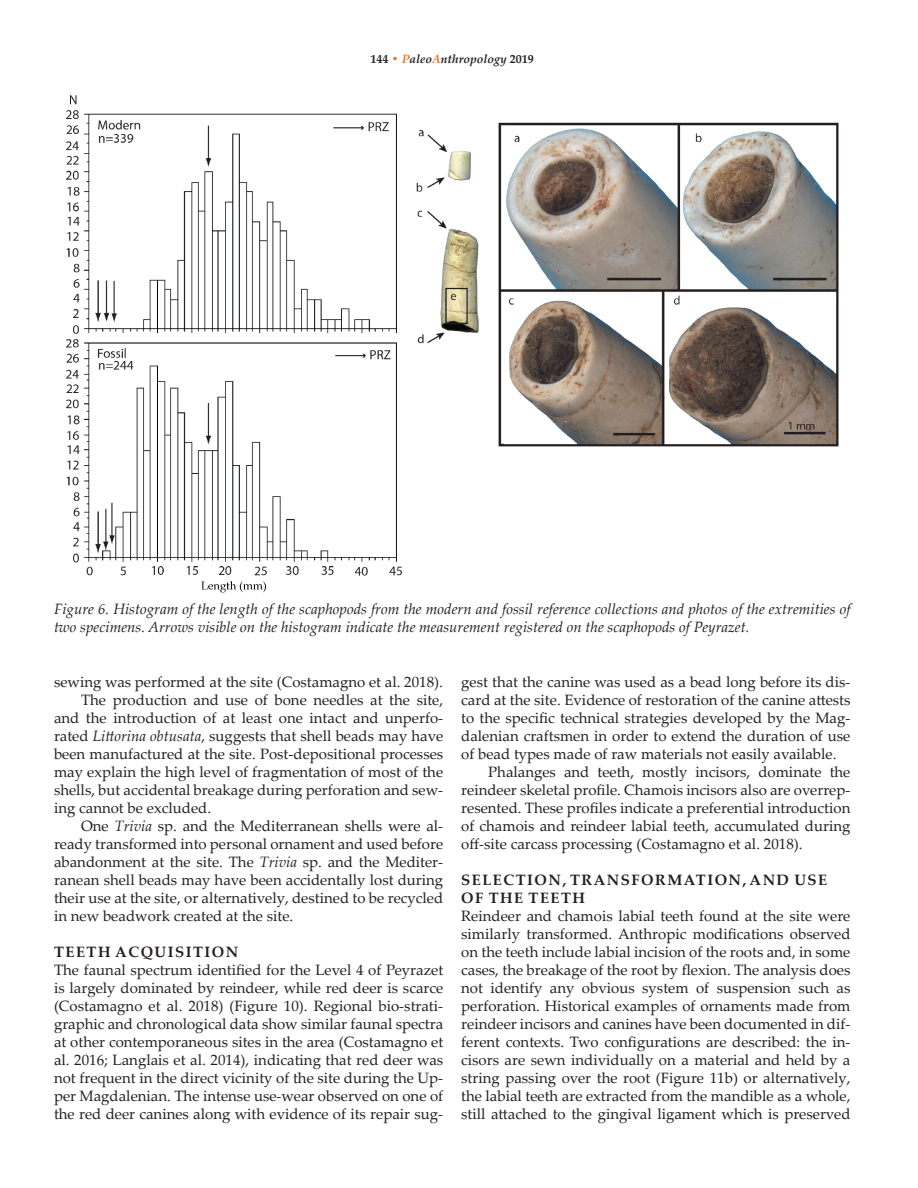
<style>
.page{position:relative;width:918px;height:1188px;background:#fff}
.page>*{position:absolute;margin:0;border:0;box-sizing:border-box;transform-origin:0 0}
.article_first_paragr{font:15px/18px "Palatino Linotype";color:#231f20;text-align:justify}
.article_paragraph{font:15px/18px "Palatino Linotype";color:#231f20;text-align:justify}
.figure_caption{font:italic 15px/18px "Palatino Linotype";color:#231f20}
.t1{font:700 15px/18px "Palatino Linotype";letter-spacing:.1em;color:#231f20}
.t2{font:italic 700 12px "Palatino Linotype";color:#231f20}
.s1{font-style:normal}
.s2{font-style:normal;color:#f36e21}
.s3{color:#f36e21}
.s4{font-style:italic}
</style>
<div class="page">
<img style="left:66px;top:95px;width:773px;height:498px">
<p class="t2" style="left:370px;top:50px;width:165px"><span class="s1">144</span> <span class="s2">•</span> <span class="s3">P</span>aleo<span class="s3">A</span>nthropology <span class="s1">2019</span></p>
<p class="figure_caption" style="left:54px;top:599px;width:798px">Figure 6. Histogram of the length of the scaphopods from the modern and fossil reference collections and photos of the extremities of two specimens. Arrows visible on the histogram indicate the measurement registered on the scaphopods of Peyrazet.</p>
<p class="article_first_paragr" style="left:54px;top:672px;width:391px">sewing was performed at the site (Costamagno et al. 2018).</p>
<p class="article_paragraph" style="left:54px;top:690px;width:391px;text-indent:27px">The production and use of bone needles at the site, and the introduction of at least one intact and unperfo&shy;rated <span class="s4">Littorina obtusata</span>, suggests that shell beads may have been manufactured at the site. Post-depositional processes may explain the high level of fragmentation of most of the shells, but accidental breakage during perforation and sew&shy;ing cannot be excluded.</p>
<p class="article_paragraph" style="left:54px;top:816px;width:391px;text-indent:27px">One <span class="s4">Trivia</span> sp. and the Mediterranean shells were al&shy;ready transformed into personal ornament and used before abandonment at the site. The <span class="s4">Trivia</span> sp. and the Mediter&shy;ranean shell beads may have been accidentally lost during their use at the site, or alternatively, destined to be recycled in new beadwork created at the site.</p>
<p class="t1" style="left:54px;top:942px;width:186px">TEETH ACQUISITION</p>
<p class="article_first_paragr" style="left:54px;top:960px;width:391px">The faunal spectrum identified for the Level 4 of Peyrazet is largely dominated by reindeer, while red deer is scarce (Costamagno et al. 2018) (Figure 10). Regional bio-strati&shy;graphic and chronological data show similar faunal spectra at other contemporaneous sites in the area (Costamagno et al. 2016; Langlais et al. 2014), indicating that red deer was not frequent in the direct vicinity of the site during the Up&shy;per Magdalenian. The intense use-wear observed on one of the red deer canines along with evidence of its repair sug-</p>
<p class="article_first_paragr" style="left:461px;top:672px;width:391px">gest that the canine was used as a bead long before its dis&shy;card at the site. Evidence of restoration of the canine attests to the specific technical strategies developed by the Mag&shy;dalenian craftsmen in order to extend the duration of use of bead types made of raw materials not easily available.</p>
<p class="article_paragraph" style="left:461px;top:762px;width:391px;text-indent:27px">Phalanges and teeth, mostly incisors, dominate the reindeer skeletal profile. Chamois incisors also are overrep&shy;resented. These profiles indicate a preferential introduction of chamois and reindeer labial teeth, accumulated during off-site carcass processing (Costamagno et al. 2018).</p>
<p class="t1" style="left:461px;top:870px;width:367px">SELECTION, TRANSFORMATION, AND USE<br>OF THE TEETH</p>
<p class="article_first_paragr" style="left:461px;top:906px;width:391px">Reindeer and chamois labial teeth found at the site were similarly transformed. Anthropic modifications observed on the teeth include labial incision of the roots and, in some cases, the breakage of the root by flexion. The analysis does not identify any obvious system of suspension such as perforation. Historical examples of ornaments made from reindeer incisors and canines have been documented in dif&shy;ferent contexts. Two configurations are described: the in&shy;cisors are sewn individually on a material and held by a string passing over the root (Figure 11b) or alternatively, the labial teeth are extracted from the mandible as a whole, still attached to the gingival ligament which is preserved</p>
</div>
